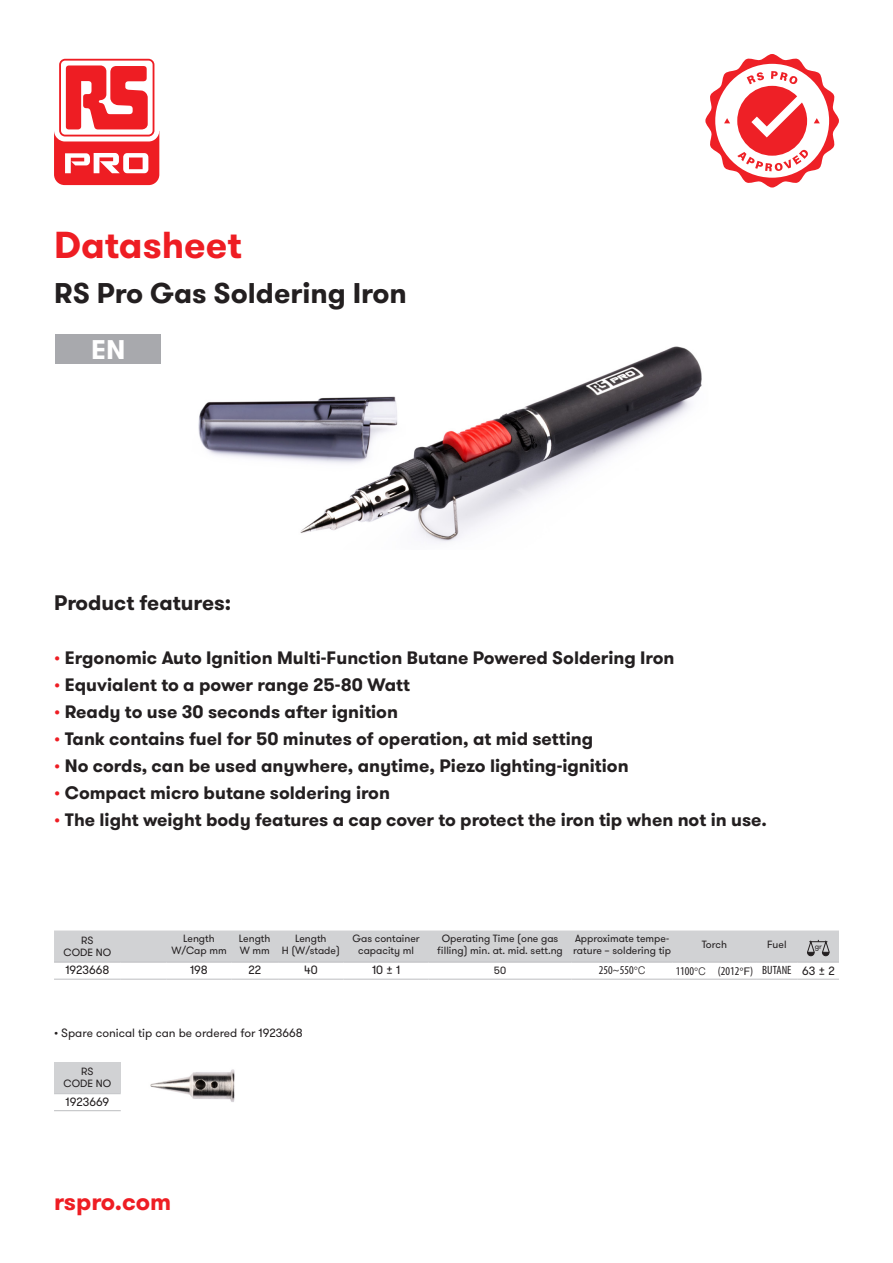
<style>
.page{position:relative;width:893px;height:1263px;background:#fff}
.page>*{position:absolute;margin:0;border:0;box-sizing:border-box;transform-origin:0 0}
.t1{font:700 37.5px "GT Walsheim Pro";color:#ee1d23}
.t2{font:700 28.5px "GT Walsheim Pro";color:#231f20}
.t3{font:700 27px "GT Walsheim Pro";color:#fff}
.t4{font:700 24px "GT Walsheim Pro";letter-spacing:-.005em;color:#ee1d23}
.t5{font:700 21px "GT Walsheim Pro";color:#231f20}
.t6{font:700 18px "GT Walsheim Pro";color:#231f20}
.t7{font:12px "GT Walsheim Pro";color:#231f20}
.t8{font:condensed 12px "Myriad Pro";color:#231f20}
.t9{font:10.5px/12px "GT Walsheim Pro";color:#231f20;text-align:center}
.t10{font:7.5px "GT Walsheim Pro";color:#231f20}
.s1{font-weight:400;color:#ee1d23}
.s2{font-family:"Helvetica";font-weight:300;font-stretch:normal;font-size:10.5px}
.s3{font-family:"Helvetica Neue";font-stretch:normal;font-size:10.5px}
.s4{font-family:"GT Walsheim Pro";font-stretch:normal}
</style>
<div class="page">
<img style="left:105px;top:1069px;width:130px;height:43px">
<img style="left:198px;top:346px;width:504px;height:196px">
<div style="left:56px;top:334px;width:105px;height:30px;background:#a8a9ad"></div>
<hr style="left:54px;top:979px;width:67px;height:1px;background:#bcbdc0">
<hr style="left:121px;top:979px;width:46px;height:1px;background:#bcbdc0">
<hr style="left:167px;top:979px;width:64px;height:1px;background:#bcbdc0">
<hr style="left:231px;top:979px;width:47px;height:1px;background:#bcbdc0">
<hr style="left:278px;top:979px;width:66px;height:1px;background:#bcbdc0">
<hr style="left:344px;top:979px;width:85px;height:1px;background:#bcbdc0">
<hr style="left:429px;top:979px;width:142px;height:1px;background:#bcbdc0">
<hr style="left:571px;top:979px;width:102px;height:1px;background:#bcbdc0">
<hr style="left:673px;top:979px;width:83px;height:1px;background:#bcbdc0">
<hr style="left:756px;top:979px;width:42px;height:1px;background:#bcbdc0">
<hr style="left:798px;top:979px;width:41px;height:1px;background:#bcbdc0">
<svg style="left:54px;top:930px;width:785px;height:49px"></svg>
<div style="left:54px;top:1062px;width:67px;height:32px;background:#d1d2d4"></div>
<div style="left:54px;top:1094px;width:67px;height:17px;background:#fff"></div>
<hr style="left:54px;top:1093px;width:67px;height:1px;background:#bcbdc0">
<hr style="left:54px;top:1110px;width:67px;height:1px;background:#bcbdc0">
<svg style="left:54px;top:54px;width:105px;height:87px"></svg>
<svg style="left:54px;top:59px;width:105px;height:126px"></svg>
<svg style="left:705px;top:54px;width:134px;height:134px"></svg>
<h1 class="t1" style="left:54px;top:220px;width:189px">Datasheet</h1>
<h2 class="t2" style="left:54px;top:274px;width:354px">RS Pro Gas Soldering Iron</h2>
<h3 class="t3" style="left:91px;top:332px;width:36px">EN</h3>
<p class="t5" style="left:54px;top:589px;width:179px">Product features:</p>
<p class="t6" style="left:54px;top:646px;width:622px"><span class="s1">•</span> Ergonomic Auto Ignition Multi-Function Butane Powered Soldering Iron</p>
<p class="t6" style="left:54px;top:673px;width:357px"><span class="s1">•</span> Equvialent to a power range 25-80 Watt</p>
<p class="t6" style="left:54px;top:700px;width:345px"><span class="s1">•</span> Ready to use 30 seconds after ignition</p>
<p class="t6" style="left:54px;top:727px;width:541px"><span class="s1">•</span> Tank contains fuel for 50 minutes of operation, at mid setting</p>
<p class="t6" style="left:54px;top:754px;width:576px"><span class="s1">•</span> No cords, can be used anywhere, anytime, Piezo lighting-ignition</p>
<p class="t6" style="left:54px;top:781px;width:337px"><span class="s1">•</span> Compact micro butane soldering iron</p>
<p class="t6" style="left:54px;top:808px;width:714px"><span class="s1">•</span> The light weight body features a cap cover to protect the iron tip when not in use.</p>
<p class="t9" style="left:64px;top:934px;width:49px">RS<br>CODE NO</p>
<p class="t9" style="left:171px;top:933px;width:57px">Length<br>W/Cap mm</p>
<p class="t9" style="left:239px;top:933px;width:33px;text-align:left">Length<br>W mm</p>
<p class="t9" style="left:282px;top:932px;width:60px;line-height:12.6px">Length<br>H (W/stade)</p>
<p class="t9" style="left:352px;top:932px;width:69px;line-height:12.6px">Gas container capacity ml</p>
<p class="t9" style="left:437px;top:933px;width:127px">Operating Time (one gas filling) min. at. mid. sett.ng</p>
<p class="t9" style="left:573px;top:933px;width:99px;text-align:left">Approximate tempe&shy;rature – soldering tip</p>
<p class="t9" style="left:702px;top:939px;width:27px">Torch</p>
<p class="t9" style="left:767px;top:939px;width:21px">Fuel</p>
<p class="t10" style="left:815px;top:941px;width:9px">gr</p>
<p class="t7" style="left:65px;top:962px;width:46px">1923668</p>
<p class="t7" style="left:190px;top:962px;width:19px">198</p>
<p class="t7" style="left:248px;top:962px;width:14px">22</p>
<p class="t7" style="left:304px;top:962px;width:15px">40</p>
<p class="t7" style="left:372px;top:962px;width:30px">10 ± 1</p>
<p class="t9" style="left:494px;top:964px;width:14px">50</p>
<p class="t8" style="left:599px;top:964px;width:48px">250~550<span class="s2">℃</span></p>
<p class="t8" style="left:676px;top:964px;width:161px">1100<span class="s2">℃</span> (2012<span class="s3">℉</span>) BUTANE <span class="s4">63 ± 2</span></p>
<p class="t7" style="left:54px;top:1025px;width:250px">• Spare conical tip can be ordered for 1923668</p>
<p class="t9" style="left:64px;top:1066px;width:49px">RS<br>CODE NO</p>
<p class="t7" style="left:66px;top:1094px;width:45px">1923669</p>
<h3 class="t4" style="left:54px;top:1186px;width:119px">rspro.com</h3>
</div>
